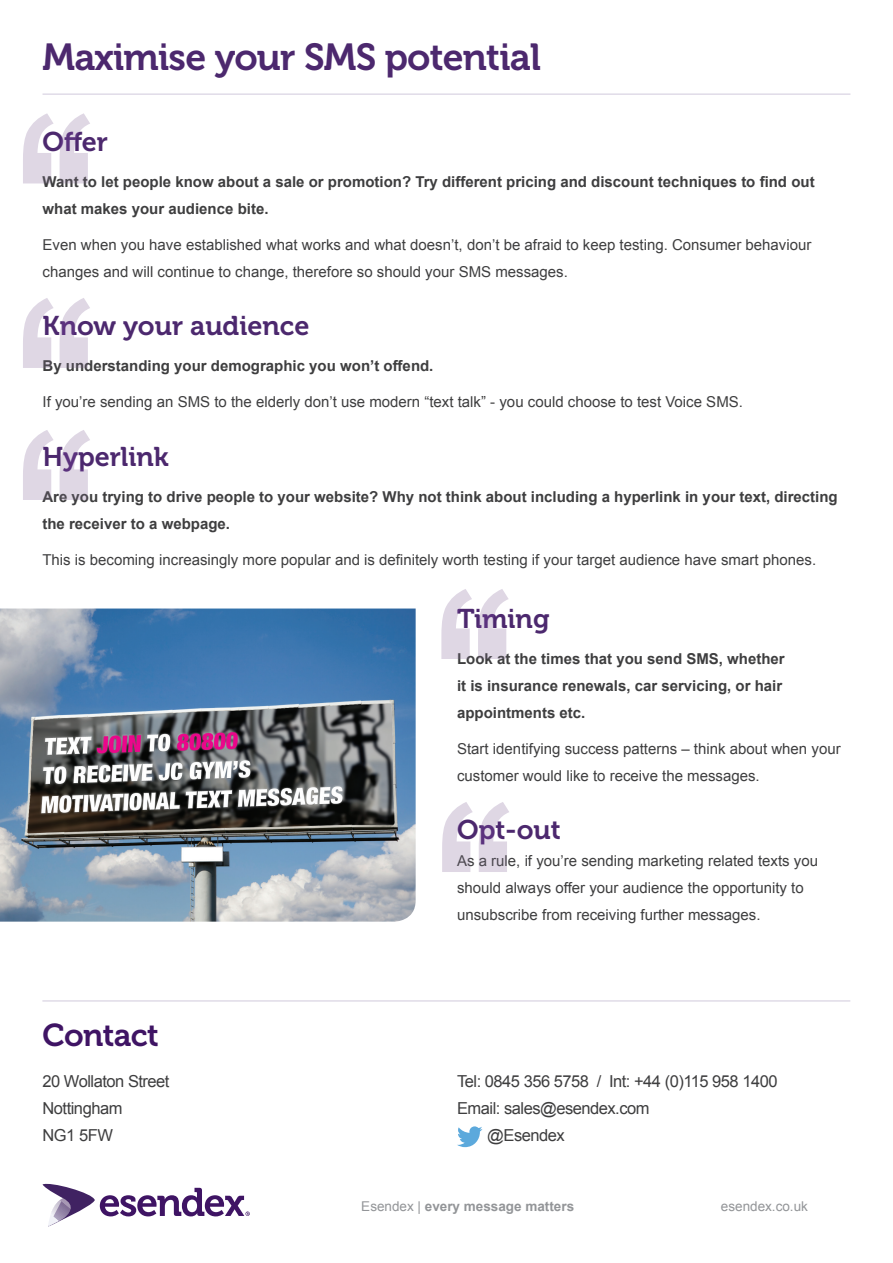
<style>
.page{position:relative;width:893px;height:1263px;background:#fff}
.page>*{position:absolute;margin:0;border:0;box-sizing:border-box;transform-origin:0 0}
.t1{font:37.5px "Museo 700";letter-spacing:-.02em;color:#4c286e}
.t2{font:31.5px "Museo 700";letter-spacing:-.02em;color:#3f1464}
.t3{font:27px "Museo 700";color:#4c286e}
.t4{font:16.5px/27px "Arial";letter-spacing:-.03em;color:#3e3e3f}
.t5{font:15px/27px "Arial";color:#3e3e3f}
.t6{font:700 15px/27px "Arial";color:#3e3e3f}
.t7{font:700 13.5px "Arial";color:#939598}
.t8{font:13.5px "Arial";color:#939598}
.s1{font-weight:400}
</style>
<div class="page">
<svg style="left:43px;top:1184px;width:207px;height:43px"></svg>
<hr style="left:42px;top:1000px;width:808px;height:1px;background:#d0c9dc">
<svg style="left:457px;top:1126px;width:25px;height:21px"></svg>
<hr style="left:43px;top:94px;width:807px;height:1px;background:#d0c9dc">
<img style="left:0;top:608px;width:416px;height:314px">
<svg style="left:23px;top:113px;width:67px;height:70px"></svg>
<svg style="left:23px;top:298px;width:67px;height:70px"></svg>
<svg style="left:23px;top:430px;width:67px;height:70px"></svg>
<svg style="left:441px;top:589px;width:68px;height:70px"></svg>
<svg style="left:442px;top:802px;width:67px;height:70px"></svg>
<h1 class="t1" style="left:42px;top:36px;width:500px">Maximise your SMS potential</h1>
<h3 class="t3" style="left:43px;top:126px;width:67px">Offer</h3>
<p class="t6" style="left:43px;top:168px;width:774px">Want to let people know about a sale or promotion? Try different pricing and discount techniques to find out what makes your audience bite.</p>
<p class="t5" style="left:43px;top:231px;width:770px">Even when you have established what works and what doesn’t, don’t be afraid to keep testing. Consumer behaviour changes and will continue to change, therefore so should your SMS messages.</p>
<h3 class="t3" style="left:43px;top:311px;width:268px">Know your audience</h3>
<p class="t6" style="left:43px;top:353px;width:392px">By understanding your demographic you won’t offend.</p>
<p class="t5" style="left:43px;top:388px;width:702px">If you’re sending an SMS to the elderly don’t use modern “text talk” - you could choose to test Voice SMS.</p>
<h3 class="t3" style="left:42px;top:441px;width:128px">Hyperlink</h3>
<p class="t6" style="left:42px;top:483px;width:797px">Are you trying to drive people to your website? Why not think about including a hyperlink in your text, directing the receiver to a webpage.</p>
<p class="t5" style="left:42px;top:546px;width:775px">This is becoming increasingly more popular and is definitely worth testing if your target audience have smart phones.</p>
<h2 class="t2" style="left:43px;top:1018px;width:118px">Contact</h2>
<p class="t4" style="left:43px;top:1067px;width:129px">20 Wollaton Street<br>Nottingham<br>NG1 5FW</p>
<h3 class="t3" style="left:457px;top:603px;width:94px">Timing</h3>
<p class="t6" style="left:457px;top:645px;width:329px">Look at the times that you send SMS, whether it is insurance renewals, car servicing, or hair appointments etc.</p>
<p class="t5" style="left:457px;top:735px;width:385px">Start identifying success patterns – think about when your customer would like to receive the messages.</p>
<h3 class="t3" style="left:457px;top:815px;width:105px">Opt-out</h3>
<p class="t5" style="left:457px;top:847px;width:362px">As a rule, if you’re sending marketing related texts you should always offer your audience the opportunity to unsubscribe from receiving further messages.</p>
<p class="t4" style="left:457px;top:1067px;width:322px">Tel: 0845 356 5758 / Int: +44 (0)115 958 1400</p>
<p class="t4" style="left:457px;top:1094px;width:194px">Email: sales@esendex.com</p>
<p class="t4" style="left:487px;top:1121px;width:79px">@Esendex</p>
<p class="t7" style="left:361px;top:1198px;width:214px"><span class="s1">Esendex |</span> every message matters</p>
<p class="t8" style="left:721px;top:1198px;width:89px">esendex.co.uk</p>
</div>
